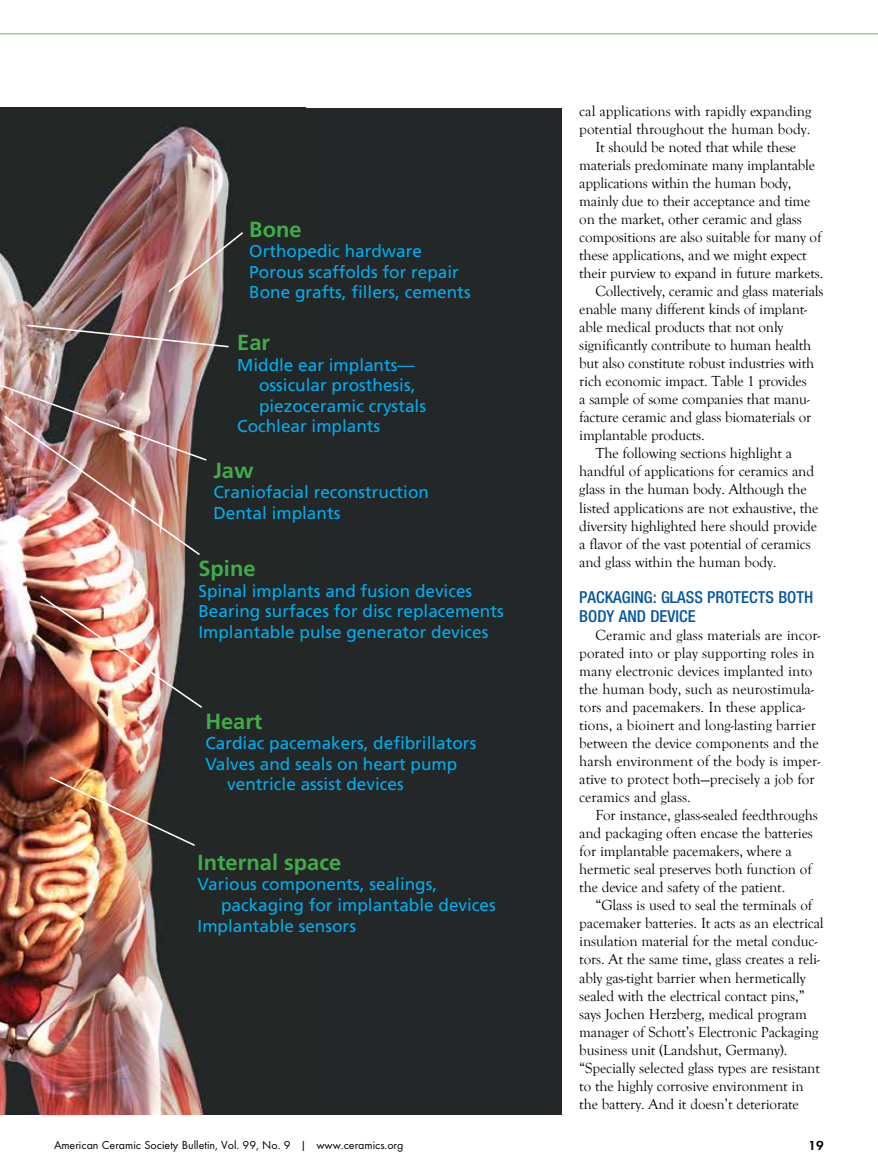
<style>
.page{position:relative;width:878px;height:1175px;background:#fff}
.page>*{position:absolute;margin:0;border:0;box-sizing:border-box;transform-origin:0 0}
.t1{font:700 21.9px "Frutiger";color:#41ad49}
.t2{font:17.1px/20.5px "Frutiger";color:#00aeef}
.t3{font:500 condensed 16.5px/19.8px "Helvetica Neue";color:#0557a1}
.t4{font:15px/18px "Goudy Old Style T";letter-spacing:-.01em;color:#000}
.t5{font:600 13.5px "Futura T";color:#000}
.t6{font:12px "Futura T";color:#000}
</style>
<div class="page">
<hr style="left:0;top:33px;width:878px;height:2px;background:#99d093">
<div style="left:0;top:108px;width:562px;height:1006px;background:#232728"></div>
<img style="left:0;top:124px;width:232px;height:990px">
<img style="left:48px;top:775px;width:149px;height:72px">
<img style="left:26px;top:324px;width:204px;height:24px">
<img style="left:0;top:381px;width:208px;height:175px">
<img style="left:39px;top:594px;width:165px;height:115px">
<svg style="left:167px;top:230px;width:76px;height:64px"></svg>
<h1 class="t1" style="left:249px;top:216px;width:54px">Bone</h1>
<p class="t2" style="left:249px;top:241px;width:223px">Orthopedic hardware<br>Porous scaffolds for repair<br>Bone grafts, fillers, cements</p>
<h1 class="t1" style="left:237px;top:329px;width:34px">Ear</h1>
<p class="t2" style="left:237px;top:354px;width:179px">Middle ear implants—</p>
<p class="t2" style="left:259px;top:375px;width:158px">ossicular prosthesis,</p>
<p class="t2" style="left:259px;top:395px;width:168px">piezoceramic crystals</p>
<p class="t2" style="left:237px;top:416px;width:145px">Cochlear implants</p>
<h1 class="t1" style="left:213px;top:457px;width:42px">Jaw</h1>
<p class="t2" style="left:213px;top:482px;width:217px">Craniofacial reconstruction<br>Dental implants</p>
<h1 class="t1" style="left:198px;top:555px;width:59px">Spine</h1>
<p class="t2" style="left:198px;top:580px;width:307px">Spinal implants and fusion devices<br>Bearing surfaces for disc replacements<br>Implantable pulse generator devices</p>
<h1 class="t1" style="left:205px;top:708px;width:59px">Heart</h1>
<p class="t2" style="left:205px;top:733px;width:272px">Cardiac pacemakers, defibrillators</p>
<p class="t2" style="left:205px;top:753px;width:253px">Valves and seals on heart pump</p>
<p class="t2" style="left:227px;top:774px;width:178px">ventricle assist devices</p>
<h1 class="t1" style="left:198px;top:849px;width:145px">Internal space</h1>
<p class="t2" style="left:198px;top:874px;width:241px">Various components, sealings,</p>
<p class="t2" style="left:221px;top:895px;width:276px">packaging for implantable devices</p>
<p class="t2" style="left:198px;top:915px;width:160px">Implantable sensors</p>
<p class="t4" style="left:579px;top:103px;width:234px">cal applications with rapidly expanding</p>
<p class="t4" style="left:579px;top:121px;width:232px">potential throughout the human body.</p>
<p class="t4" style="left:595px;top:139px;width:202px">It should be noted that while these</p>
<p class="t4" style="left:579px;top:157px;width:237px">materials predominate many implantable</p>
<p class="t4" style="left:579px;top:175px;width:214px">applications within the human body,</p>
<p class="t4" style="left:579px;top:193px;width:233px">mainly due to their acceptance and time</p>
<p class="t4" style="left:579px;top:211px;width:224px">on the market, other ceramic and glass</p>
<p class="t4" style="left:579px;top:229px;width:243px">compositions are also suitable for many of</p>
<p class="t4" style="left:579px;top:247px;width:229px">these applications, and we might expect</p>
<p class="t4" style="left:579px;top:265px;width:245px">their purview to expand in future markets.</p>
<p class="t4" style="left:595px;top:283px;width:229px">Collectively, ceramic and glass materials</p>
<p class="t4" style="left:579px;top:301px;width:229px">enable many different kinds of implant-</p>
<p class="t4" style="left:579px;top:319px;width:206px">able medical products that not only</p>
<p class="t4" style="left:579px;top:337px;width:233px">significantly contribute to human health</p>
<p class="t4" style="left:579px;top:355px;width:236px">but also constitute robust industries with</p>
<p class="t4" style="left:579px;top:373px;width:229px">rich economic impact. Table 1 provides</p>
<p class="t4" style="left:579px;top:391px;width:232px">a sample of some companies that manu-</p>
<p class="t4" style="left:579px;top:409px;width:233px">facture ceramic and glass biomaterials or</p>
<p class="t4" style="left:579px;top:427px;width:127px">implantable products.</p>
<p class="t4" style="left:595px;top:445px;width:198px">The following sections highlight a</p>
<p class="t4" style="left:579px;top:463px;width:236px">handful of applications for ceramics and</p>
<p class="t4" style="left:579px;top:481px;width:229px">glass in the human body. Although the</p>
<p class="t4" style="left:579px;top:499px;width:241px">listed applications are not exhaustive, the</p>
<p class="t4" style="left:579px;top:517px;width:239px">diversity highlighted here should provide</p>
<p class="t4" style="left:579px;top:535px;width:233px">a flavor of the vast potential of ceramics</p>
<p class="t4" style="left:579px;top:553px;width:199px">and glass within the human body.</p>
<p class="t3" style="left:579px;top:586px;width:235px">PACKAGING: GLASS PROTECTS BOTH<br>BODY AND DEVICE</p>
<p class="t4" style="left:579px;top:627px;width:243px;text-indent:16px">Ceramic and glass materials are incor&shy;porated into or play supporting roles in many electronic devices implanted into the human body, such as neurostimula&shy;tors and pacemakers. In these applica&shy;tions, a bioinert and long-lasting barrier between the device components and the harsh environment of the body is imper&shy;ative to protect both—precisely a job for ceramics and glass.</p>
<p class="t4" style="left:579px;top:807px;width:240px;text-indent:16px">For instance, glass-sealed feedthroughs and packaging often encase the batteries for implantable pacemakers, where a hermetic seal preserves both function of the device and safety of the patient.</p>
<p class="t4" style="left:579px;top:897px;width:246px;text-indent:16px">“Glass is used to seal the terminals of pacemaker batteries. It acts as an electrical insulation material for the metal conduc&shy;tors. At the same time, glass creates a reli&shy;ably gas-tight barrier when hermetically sealed with the electrical contact pins,” says Jochen Herzberg, medical program manager of Schott’s Electronic Packaging business unit (Landshut, Germany). “Specially selected glass types are resistant to the highly corrosive environment in the battery. And it doesn’t deteriorate</p>
<p class="t6" style="left:54px;top:1138px;width:351px">American Ceramic Society Bulletin, Vol. 99, No. 9 | www.ceramics.org</p>
<p class="t5" style="left:808px;top:1137px;width:17px">19</p>
</div>
